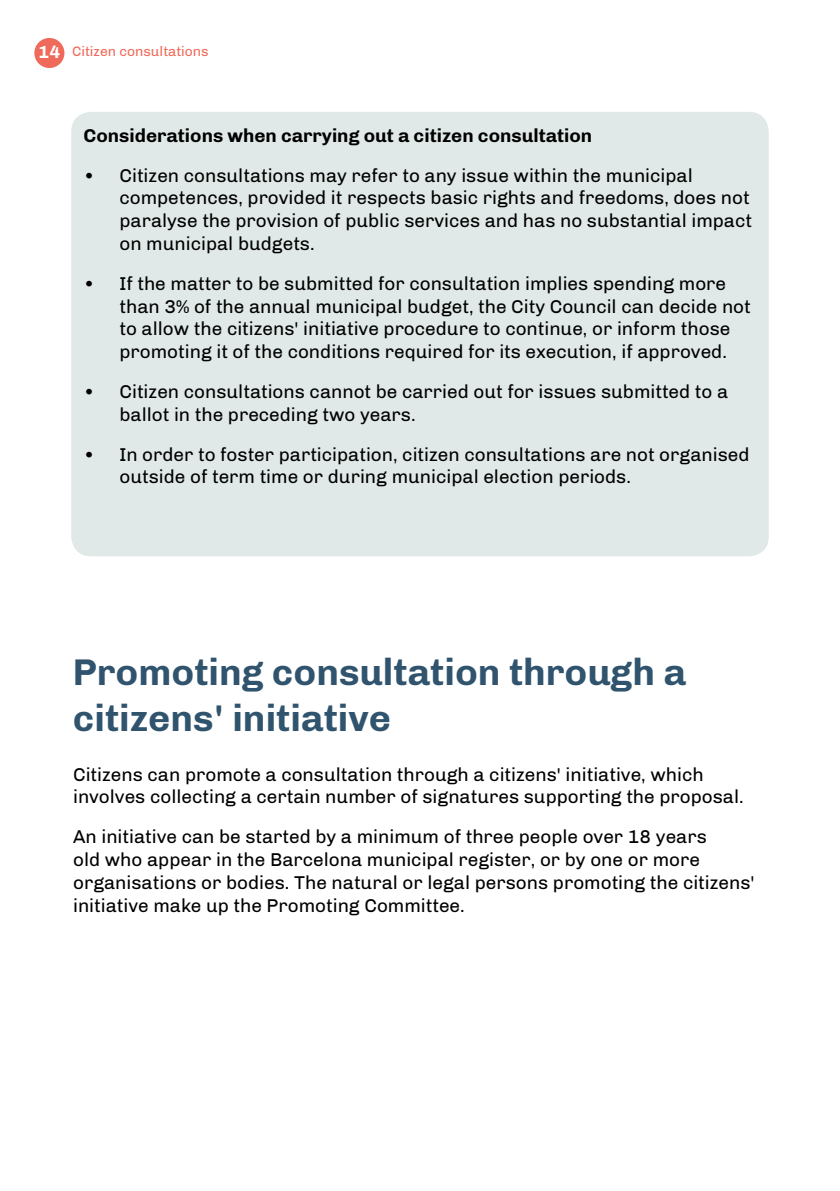
<style>
.page{position:relative;width:840px;height:1191px;background:#fff}
.page>*{position:absolute;margin:0;border:0;box-sizing:border-box;transform-origin:0 0}
.t1{font:700 38px/45.6px "Chivo";color:#30536e}
.t2{font:19px/22.8px "Chivo";color:#000}
.t3{font:700 19px "Chivo";color:#000}
.t4{font:14px "Chivo";color:#ef6a5a}
.s1{font-weight:700;font-size:18px;color:#fff}
</style>
<div class="page">
<div style="left:34px;top:38px;width:30px;height:30px;background:#ef6a5a;border-radius:50%"></div>
<div style="left:71px;top:112px;width:697px;height:444px;background:#e0e9e7;border-radius:20px"></div>
<p class="t4" style="left:38px;top:43px;width:172px"><span class="s1">14</span> Citizen consultations</p>
<p class="t3" style="left:83px;top:124px;width:510px">Considerations when carrying out a citizen consultation</p>
<p class="t2" style="left:119px;top:164px;width:633px;text-indent:-36px">• Citizen consultations may refer to any issue within the municipal competences, provided it respects basic rights and freedoms, does not paralyse the provision of public services and has no substantial impact on municipal budgets.</p>
<p class="t2" style="left:119px;top:272px;width:632px;text-indent:-36px">• If the matter to be submitted for consultation implies spending more than 3% of the annual municipal budget, the City Council can decide not to allow the citizens' initiative procedure to continue, or inform those promoting it of the conditions required for its execution, if approved.</p>
<p class="t2" style="left:119px;top:380px;width:610px;text-indent:-36px">• Citizen consultations cannot be carried out for issues submitted to a ballot in the preceding two years.</p>
<p class="t2" style="left:119px;top:443px;width:631px;text-indent:-36px">• In order to foster participation, citizen consultations are not organised outside of term time or during municipal election periods.</p>
<h1 class="t1" style="left:73px;top:649px;width:614px">Promoting consultation through a citizens' initiative</h1>
<p class="t2" style="left:73px;top:763px;width:671px">Citizens can promote a consultation through a citizens' initiative, which involves collecting a certain number of signatures supporting the proposal.</p>
<p class="t2" style="left:73px;top:825px;width:682px">An initiative can be started by a minimum of three people over 18 years<br>old who appear in the Barcelona municipal register, or by one or more organisations or bodies. The natural or legal persons promoting the citizens' initiative make up the Promoting Committee.</p>
</div>
